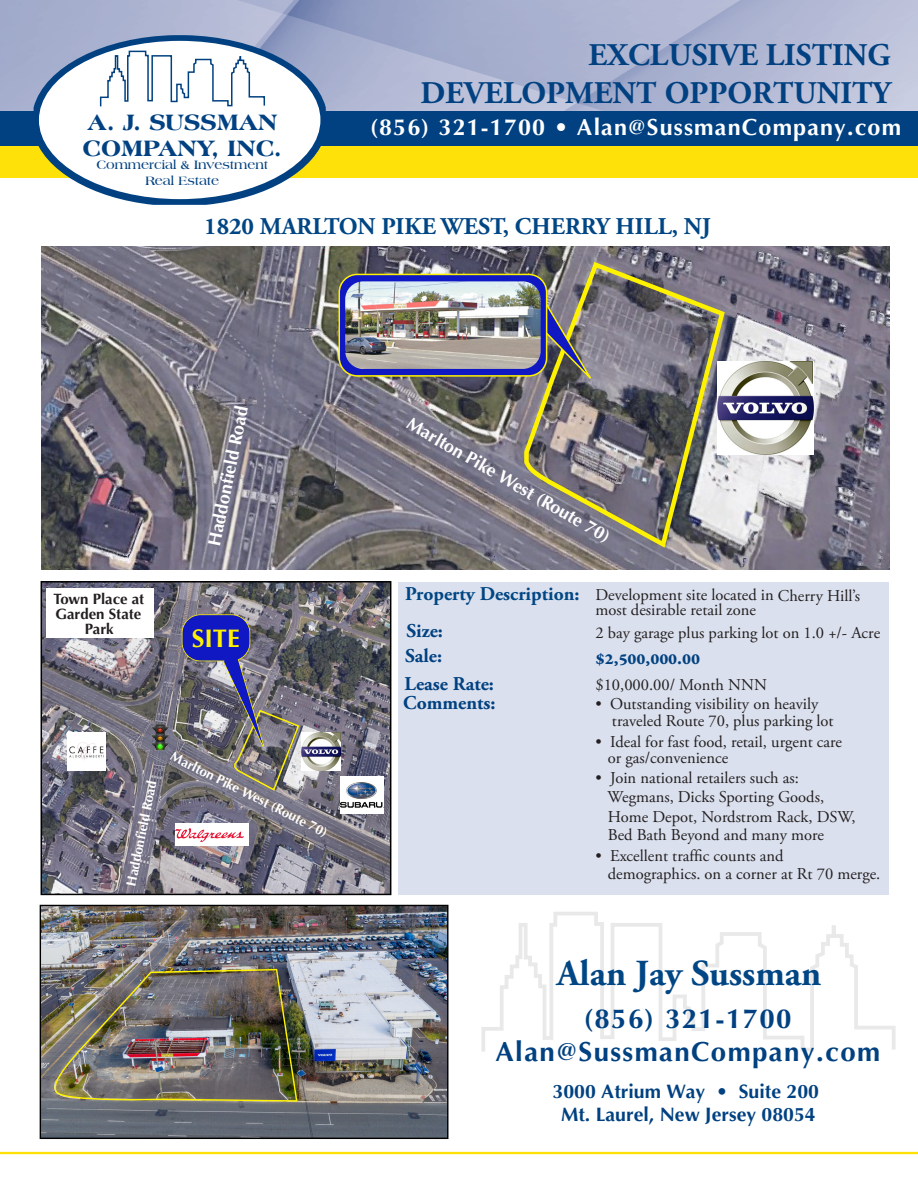
<style>
.page{position:relative;width:918px;height:1188px;background:#fff}
.page>*{position:absolute;margin:0;border:0;box-sizing:border-box;transform-origin:0 0}
.t1{font:700 36.6px "Adobe Garamond Pro";color:#004684}
.t2{font:700 31.5px/37.8px "Adobe Garamond Pro";color:#014181;text-align:right}
.t3{font:700 27.6px/33.2px "Optima";letter-spacing:.05em;color:#014181;text-align:center}
.t4{font:700 25.5px "Optima";color:#fff200}
.t5{font:700 24px "Adobe Garamond Pro";color:#004684}
.t6{font:800 23.85px/25.7px "Americana LT";color:#014181}
.t7{font:700 23.25px "Optima";letter-spacing:.05em;color:#fff}
.t8{font:700 19.5px/23.4px "Optima";color:#014181;text-align:center}
.t9{font:700 19.5px/25.3px "Adobe Garamond Pro";color:#014181}
.t10{font:700 18px "Optima";color:#fff}
.t11{font:16.5px/16.5px "Adobe Garamond Pro";color:#231f20}
.t12{font:16.5px "Garamond Premr Pro Bd Capt";color:#014181}
.t13{font:700 15px/15px "Optima";color:#231f20;text-align:center}
.t14{font:700 13.5px "Optima";color:#fff}
.t15{font:700 13.05px/15.6px "Americana BT";color:#014181;text-align:center}
.s1{font-weight:700;font-size:19.5px;color:#004684}
</style>
<div class="page">
<div style="left:0;top:140px;width:918px;height:38px;background:#ffe10a"></div>
<div style="left:0;top:108px;width:918px;height:38px;background:#014181"></div>
<hr style="left:0;top:1152px;width:918px;height:2px;background:#ffe10a">
<img style="left:0;top:0;width:918px;height:110px">
<svg style="left:32px;top:33px;width:296px;height:172px"></svg>
<img style="left:41px;top:246px;width:848px;height:323px">
<img style="left:44px;top:584px;width:344px;height:308px">
<div style="left:41px;top:581px;width:350px;height:314px;border:2px solid #000"></div>
<div style="left:399px;top:583px;width:490px;height:312px;background:#dae0ed"></div>
<div style="left:182px;top:614px;width:68px;height:47px;border:2px solid #fff200;border-radius:18px"></div>
<div style="left:183px;top:615px;width:66px;height:46px;background:#0f18c3;border-radius:18px"></div>
<svg style="left:522px;top:259px;width:205px;height:292px;background:#817d79"></svg>
<img style="left:524px;top:270px;width:74px;height:118px">
<div style="left:339px;top:274px;width:208px;height:102px;background:#0f18c3;border-radius:18px"></div>
<div style="left:339px;top:274px;width:208px;height:103px;border:2px solid #fff200;border-radius:18px"></div>
<img style="left:345px;top:281px;width:196px;height:88px">
<img style="left:146px;top:724px;width:27px;height:27px">
<img style="left:718px;top:361px;width:95px;height:93px">
<img style="left:301px;top:732px;width:39px;height:38px">
<div style="left:340px;top:776px;width:44px;height:38px;background:#fff"></div>
<img style="left:340px;top:782px;width:44px;height:26px">
<div style="left:175px;top:823px;width:74px;height:23px;background:#fff"></div>
<img style="left:175px;top:829px;width:69px;height:12px">
<img style="left:68px;top:732px;width:38px;height:38px">
<div style="left:46px;top:588px;width:108px;height:50px;background:#fff"></div>
<svg style="left:481px;top:912px;width:415px;height:140px"></svg>
<svg style="left:99px;top:50px;width:167px;height:58px"></svg>
<img style="left:222px;top:618px;width:78px;height:174px">
<img style="left:42px;top:907px;width:404px;height:230px">
<div style="left:40px;top:905px;width:408px;height:234px;border:1px solid #000"></div>
<img style="left:49px;top:968px;width:249px;height:134px">
<h3 class="t6" style="left:83px;top:109px;width:201px">A. J. SUSSMAN<br>COMPANY, INC.</h3>
<p class="t15" style="left:97px;top:157px;width:173px">Commercial &amp; Investment<br>Real Estate</p>
<h2 class="t2" style="left:420px;top:37px;width:472px">EXCLUSIVE LISTING<br>DEVELOPMENT OPPORTUNITY</h2>
<h3 class="t7" style="left:370px;top:113px;width:532px">(856) 321-1700 • Alan@SussmanCompany.com</h3>
<h3 class="t5" style="left:204px;top:212px;width:508px">1820 MARLTON PIKE WEST, CHERRY HILL, NJ</h3>
<p class="t13" style="left:54px;top:591px;width:92px">Town Place at<br>Garden State<br>Park</p>
<p class="t10" style="left:204px;top:544px;width:144px;rotate:-79deg">Haddonfield Road</p>
<h3 class="t4" style="left:192px;top:624px;width:50px">SITE</h3>
<p class="t14" style="left:123px;top:884px;width:108px;rotate:-79deg">Haddonfield Road</p>
<p class="t14" style="left:176px;top:748px;width:175px;rotate:27deg">Marlton Pike West (Route 70)</p>
<p class="t10" style="left:414px;top:413px;width:233px;rotate:30deg">Marlton Pike West (Route 70)</p>
<p class="t11" style="left:595px;top:588px;width:266px;line-height:15px;text-indent:-190px"><span class="s1">Property Description:</span> Development site located in Cherry Hill’s most desirable retail zone</p>
<p class="t9" style="left:405px;top:619px;width:39px">Size:<br>Sale:</p>
<p class="t11" style="left:595px;top:626px;width:286px">2 bay garage plus parking lot on 1.0 +/- Acre</p>
<p class="t9" style="left:405px;top:671px;width:91px">Lease Rate:</p>
<p class="t11" style="left:595px;top:677px;width:173px">$10,000.00/ Month NNN</p>
<p class="t9" style="left:403px;top:691px;width:94px">Comments:</p>
<p class="t11" style="left:612px;top:696px;width:223px;text-indent:-16px">• Outstanding visibility on heavily traveled Route 70, plus parking lot</p>
<p class="t11" style="left:608px;top:734px;width:236px;text-indent:-12px">• Ideal for fast food, retail, urgent care or gas/convenience</p>
<p class="t11" style="left:608px;top:768px;width:250px;line-height:19.5px;text-indent:-12px">• Join national retailers such as:<br>Wegmans, Dicks Sporting Goods,<br>Home Depot, Nordstrom Rack, DSW,</p>
<p class="t11" style="left:608px;top:827px;width:218px">Bed Bath Beyond and many more</p>
<p class="t11" style="left:608px;top:847px;width:274px;line-height:18px;text-indent:-12px">• Excellent traffic counts and<br>demographics. on a corner at Rt 70 merge.</p>
<p class="t12" style="left:596px;top:648px;width:106px">$2,500,000.00</p>
<h1 class="t1" style="left:557px;top:952px;width:266px">Alan Jay Sussman</h1>
<h3 class="t3" style="left:495px;top:1002px;width:386px">(856) 321-1700<br>Alan@SussmanCompany.com</h3>
<p class="t8" style="left:553px;top:1080px;width:268px">3000 Atrium Way • Suite 200<br>Mt. Laurel, New Jersey 08054</p>
</div>
